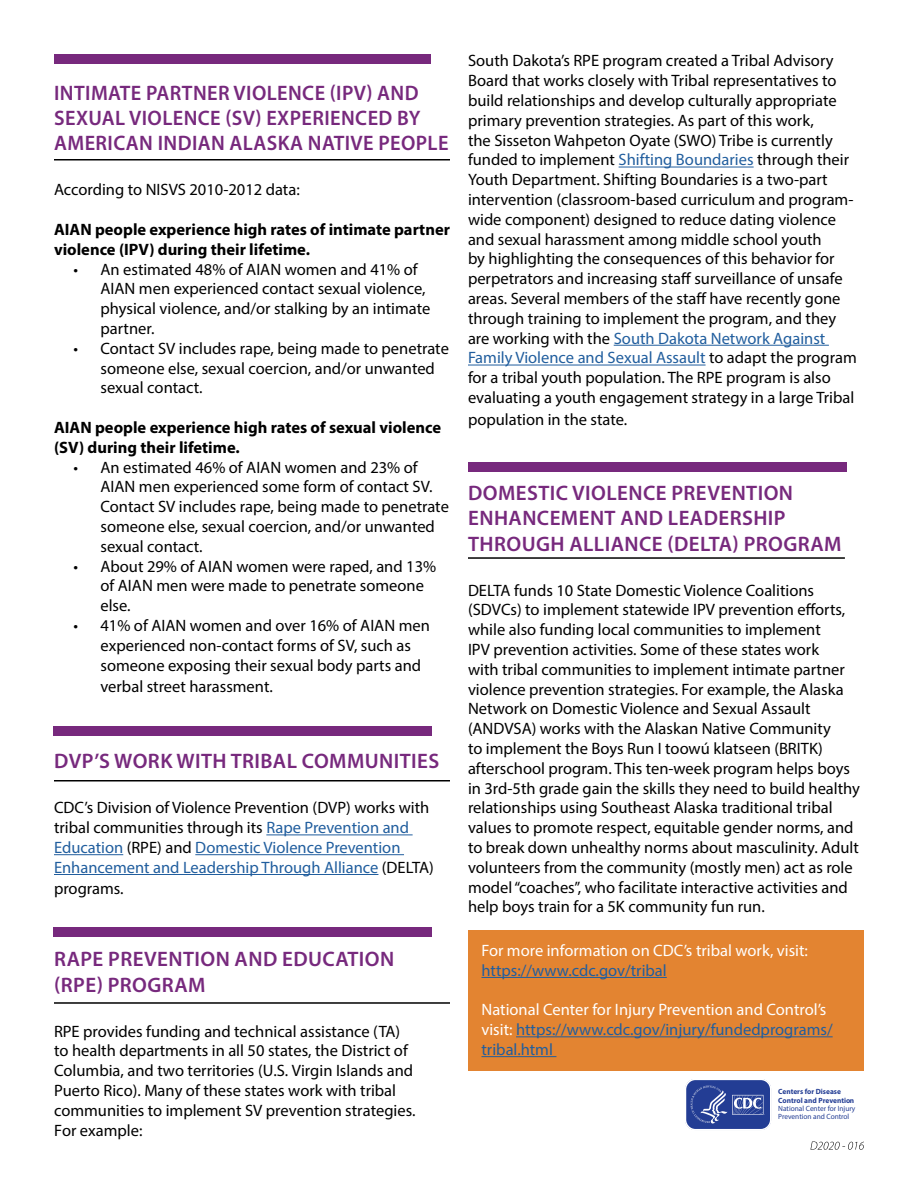
<style>
.page{position:relative;width:918px;height:1188px;background:#fff}
.page>*{position:absolute;margin:0;border:0;box-sizing:border-box;transform-origin:0 0}
.t1{font:600 21px/25.2px "Myriad Pro";letter-spacing:.02em;color:#77297d}
.Regular_Text_1{font:16.5px/19.8px "Myriad Pro";color:#000}
.Regular_Text_1-2{font:16.5px/19.8px "Myriad Pro";color:#215e9e}
.BOLD{font:700 16.5px/19.8px "Myriad Pro";color:#000}
.Regular_Text_1-3{font:16.5px/19.8px "Myriad Pro";color:#fff}
.t2{font:7.5px/8.4px "Myriad Pro";color:#233d94}
.s1{color:#000}
.s2{color:#215e9e}
.s3{color:#fff}
.s4{font-weight:700}
</style>
<div class="page">
<hr style="left:266px;top:834px;width:147px;height:1px;background:#215e9e">
<hr style="left:54px;top:854px;width:69px;height:1px;background:#215e9e">
<hr style="left:195px;top:854px;width:209px;height:1px;background:#215e9e">
<hr style="left:54px;top:874px;width:324px;height:1px;background:#215e9e">
<hr style="left:619px;top:167px;width:135px;height:1px;background:#215e9e">
<hr style="left:614px;top:345px;width:215px;height:1px;background:#215e9e">
<hr style="left:468px;top:365px;width:238px;height:1px;background:#215e9e">
<hr style="left:54px;top:159px;width:396px;height:1px;background:#000">
<hr style="left:54px;top:780px;width:396px;height:2px;background:#000">
<hr style="left:468px;top:557px;width:377px;height:2px;background:#000">
<div style="left:54px;top:54px;width:377px;height:9px;background:#77297d"></div>
<div style="left:53px;top:726px;width:379px;height:9px;background:#77297d"></div>
<div style="left:468px;top:462px;width:379px;height:9px;background:#77297d"></div>
<hr style="left:54px;top:1002px;width:396px;height:2px;background:#000">
<div style="left:468px;top:930px;width:396px;height:140px;background:#e38431"></div>
<hr style="left:482px;top:977px;width:185px;height:1px;background:#215e9e">
<hr style="left:516px;top:1036px;width:317px;height:1px;background:#215e9e">
<hr style="left:482px;top:1056px;width:74px;height:1px;background:#215e9e">
<div style="left:53px;top:927px;width:379px;height:9px;background:#77297d"></div>
<svg style="left:810px;top:1142px;width:54px;height:8px"></svg>
<svg style="left:685px;top:1079px;width:87px;height:51px;background:#4d62a8"></svg>
<h1 class="t1" style="left:54px;top:80px;width:396px">INTIMATE PARTNER VIOLENCE (IPV) AND<br>SEXUAL VIOLENCE (SV) EXPERIENCED BY<br>AMERICAN INDIAN ALASKA NATIVE PEOPLE</h1>
<p class="Regular_Text_1" style="left:54px;top:180px;width:247px">According to NISVS 2010-2012 data:</p>
<p class="BOLD" style="left:54px;top:219px;width:398px">AIAN people experience high rates of intimate partner violence (IPV) during their lifetime.</p>
<p class="Regular_Text_1" style="left:100px;top:259px;width:331px;text-indent:-27px">• An estimated 48% of AIAN women and 41% of AIAN men experienced contact sexual violence, physical violence, and/or stalking by an intimate partner.</p>
<p class="Regular_Text_1" style="left:100px;top:338px;width:350px;text-indent:-27px">• Contact SV includes rape, being made to penetrate someone else, sexual coercion, and/or unwanted sexual contact.</p>
<p class="BOLD" style="left:54px;top:417px;width:389px">AIAN people experience high rates of sexual violence (SV) during their lifetime.</p>
<p class="Regular_Text_1" style="left:100px;top:457px;width:350px;text-indent:-27px">• An estimated 46% of AIAN women and 23% of AIAN men experienced some form of contact SV.<br>Contact SV includes rape, being made to penetrate someone else, sexual coercion, and/or unwanted sexual contact.</p>
<p class="Regular_Text_1" style="left:100px;top:556px;width:337px;text-indent:-27px">• About 29% of AIAN women were raped, and 13% of AIAN men were made to penetrate someone else.</p>
<p class="Regular_Text_1" style="left:100px;top:615px;width:331px;text-indent:-27px">• 41% of AIAN women and over 16% of AIAN men experienced non-contact forms of SV, such as someone exposing their sexual body parts and</p>
<p class="Regular_Text_1" style="left:100px;top:677px;width:174px">verbal street harassment.</p>
<h1 class="t1" style="left:54px;top:748px;width:387px">DVP’S WORK WITH TRIBAL COMMUNITIES</h1>
<p class="Regular_Text_1-2" style="left:54px;top:798px;width:381px"><span class="s1">CDC’s Division of Violence Prevention (DVP) works with tribal communities through its</span> Rape Prevention and Education <span class="s1">(RPE) and</span> Domestic Violence Prevention Enhancement and Leadership Through Alliance <span class="s1">(DELTA)</span></p>
<p class="Regular_Text_1" style="left:54px;top:879px;width:71px">programs.</p>
<h1 class="t1" style="left:54px;top:946px;width:342px">RAPE PREVENTION AND EDUCATION</h1>
<h1 class="t1" style="left:54px;top:971px;width:153px">(RPE) PROGRAM</h1>
<p class="Regular_Text_1" style="left:54px;top:1021px;width:363px">RPE provides funding and technical assistance (TA) to health departments in all 50 states, the District of Columbia, and two territories (U.S. Virgin Islands and Puerto Rico). Many of these states work with tribal communities to implement SV prevention strategies.<br>For example:</p>
<p class="Regular_Text_1" style="left:468px;top:51px;width:390px">South Dakota’s RPE program created a Tribal Advisory Board that works closely with Tribal representatives to build relationships and develop culturally appropriate primary prevention strategies. As part of this work,<br>the Sisseton Wahpeton Oyate (SWO) Tribe is currently funded to implement <span class="s2">Shifting Boundaries</span> through their Youth Department. Shifting Boundaries is a two-part intervention (classroom-based curriculum and program&shy;wide component) designed to reduce dating violence and sexual harassment among middle school youth<br>by highlighting the consequences of this behavior for perpetrators and increasing staff surveillance of unsafe areas. Several members of the staff have recently gone through training to implement the program, and they are working with the <span class="s2">South Dakota Network Against Family Violence and Sexual Assault</span> to adapt the program for a tribal youth population. The RPE program is also evaluating a youth engagement strategy in a large Tribal</p>
<p class="Regular_Text_1" style="left:468px;top:409px;width:161px">population in the state.</p>
<h1 class="t1" style="left:468px;top:480px;width:375px">DOMESTIC VIOLENCE PREVENTION<br>ENHANCEMENT AND LEADERSHIP<br>THROUGH ALLIANCE (DELTA) PROGRAM</h1>
<p class="Regular_Text_1" style="left:468px;top:580px;width:393px">DELTA funds 10 State Domestic Violence Coalitions (SDVCs) to implement statewide IPV prevention efforts, while also funding local communities to implement<br>IPV prevention activities. Some of these states work<br>with tribal communities to implement intimate partner violence prevention strategies. For example, the Alaska Network on Domestic Violence and Sexual Assault (ANDVSA) works with the Alaskan Native Community<br>to implement the Boys Run I toowú klatseen (BRITK) afterschool program. This ten-week program helps boys in 3rd-5th grade gain the skills they need to build healthy relationships using Southeast Alaska traditional tribal values to promote respect, equitable gender norms, and to break down unhealthy norms about masculinity. Adult volunteers from the community (mostly men) act as role model “coaches”, who facilitate interactive activities and help boys train for a 5K community fun run.</p>
<p class="Regular_Text_1-3" style="left:482px;top:940px;width:328px">For more information on CDC’s tribal work, visit: <span class="s2">https://www.cdc.gov/tribal</span></p>
<p class="Regular_Text_1-2" style="left:482px;top:1000px;width:353px"><span class="s3">National Center for Injury Prevention and Control’s visit:</span> https://www.cdc.gov/injury/fundedprograms/ tribal.html</p>
<p class="t2" style="left:778px;top:1087px;width:79px"><span class="s4">Centers for Disease<br>Control and Prevention<br></span>National Center for Injury<br>Prevention and Control</p>
</div>
